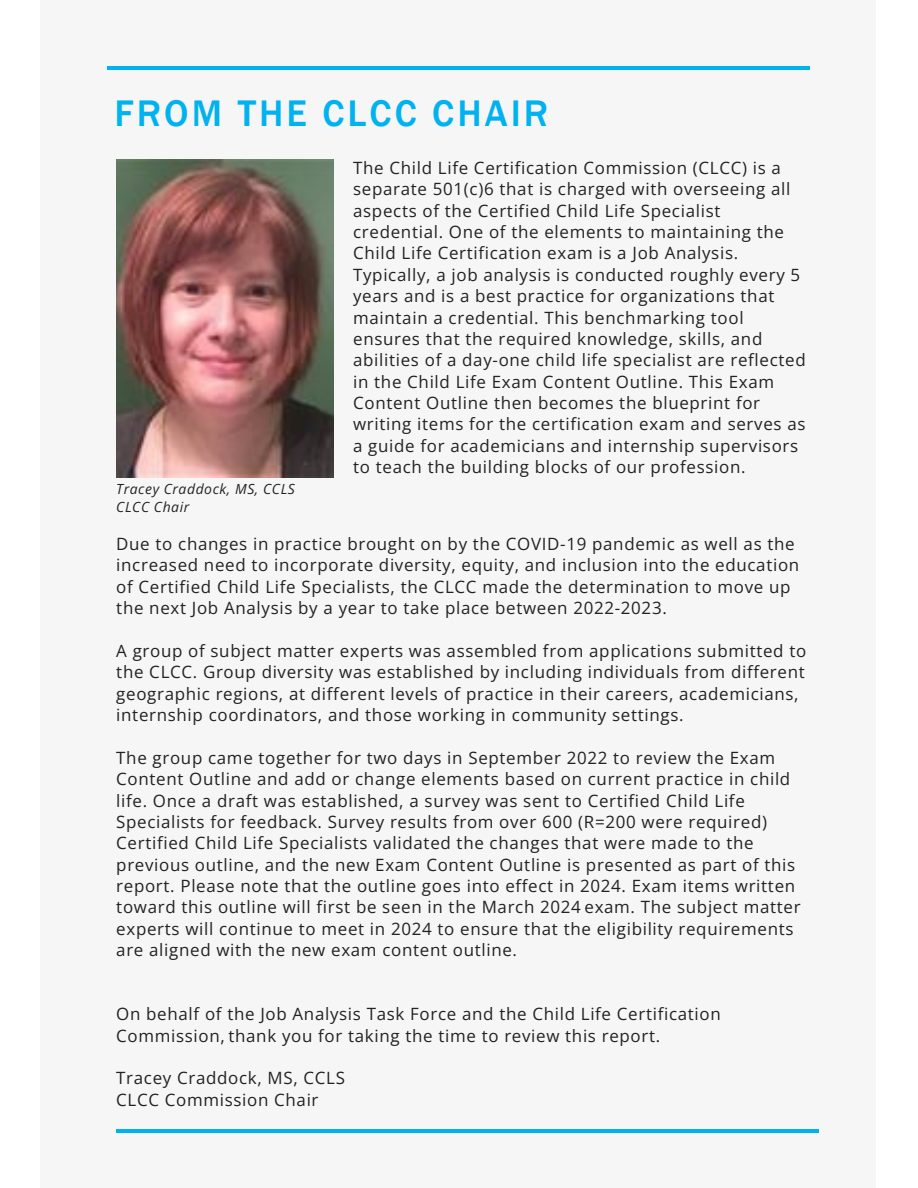
<style>
.page{position:relative;width:918px;height:1188px;background:#f6f6f6}
.page>*{position:absolute;margin:0;border:0;box-sizing:border-box;transform-origin:0 0}
.t1{font:500 37.95px "Franklin Gothic";letter-spacing:.08em;color:#00b2ef}
.t2{font:16.95px/21.3px "Open Sans";letter-spacing:.04em;color:#222}
.t3{font:italic 13.95px "Open Sans";letter-spacing:.04em;color:#222}
</style>
<div class="page">
<hr style="left:107px;top:67px;width:703px;height:3px;background:#00b2ef">
<hr style="left:116px;top:1129px;width:703px;height:4px;background:#00b2ef">
<img style="left:116px;top:159px;width:217px;height:318px">
<div style="left:0;top:0;width:40px;height:1188px;background:#fff"></div>
<div style="left:876px;top:0;width:42px;height:1188px;background:#fff"></div>
<p class="t1" style="left:114px;top:91px;width:435px">FROM THE CLCC CHAIR</p>
<p class="t2" style="left:353px;top:157px;width:454px">The Child Life Certification Commission (CLCC) is a separate 501(c)6 that is charged with overseeing all aspects of the Certified Child Life Specialist credential. One of the elements to maintaining the Child Life Certification exam is a Job Analysis.<br>Typically, a job analysis is conducted roughly every 5 years and is a best practice for organizations that maintain a credential. This benchmarking tool ensures that the required knowledge, skills, and abilities of a day-one child life specialist are reflected in the Child Life Exam Content Outline. This Exam Content Outline then becomes the blueprint for writing items for the certification exam and serves as a guide for academicians and internship supervisors to teach the building blocks of our profession.</p>
<h2 class="t3" style="left:116px;top:479px;width:180px">Tracey Craddock, MS, CCLS</h2>
<h2 class="t3" style="left:116px;top:497px;width:75px">CLCC Chair</h2>
<p class="t2" style="left:116px;top:533px;width:685px">Due to changes in practice brought on by the COVID-19 pandemic as well as the increased need to incorporate diversity, equity, and inclusion into the education of Certified Child Life Specialists, the CLCC made the determination to move up the next Job Analysis by a year to take place between 2022-2023.</p>
<p class="t2" style="left:116px;top:640px;width:692px">A group of subject matter experts was assembled from applications submitted to the CLCC. Group diversity was established by including individuals from different geographic regions, at different levels of practice in their careers, academicians, internship coordinators, and those working in community settings.</p>
<h1 class="t2" style="left:116px;top:747px;width:686px">The group came together for two days in September 2022 to review the Exam Content Outline and add or change elements based on current practice in child life. Once a draft was established, a survey was sent to Certified Child Life Specialists for feedback. Survey results from over 600 (R=200 were required)<br>Certified Child Life Specialists validated the changes that were made to the previous outline, and the new Exam Content Outline is presented as part of this report. Please note that the outline goes into effect in 2024. Exam items written toward this outline will first be seen in the March 2024 exam. The subject matter experts will continue to meet in 2024 to ensure that the eligibility requirements are aligned with the new exam content outline.</h1>
<h2 class="t2" style="left:116px;top:1003px;width:606px">On behalf of the Job Analysis Task Force and the Child Life Certification<br>Commission, thank you for taking the time to review this report.</h2>
<h2 class="t2" style="left:116px;top:1067px;width:230px">Tracey Craddock, MS, CCLS<br>CLCC Commission Chair</h2>
</div>
